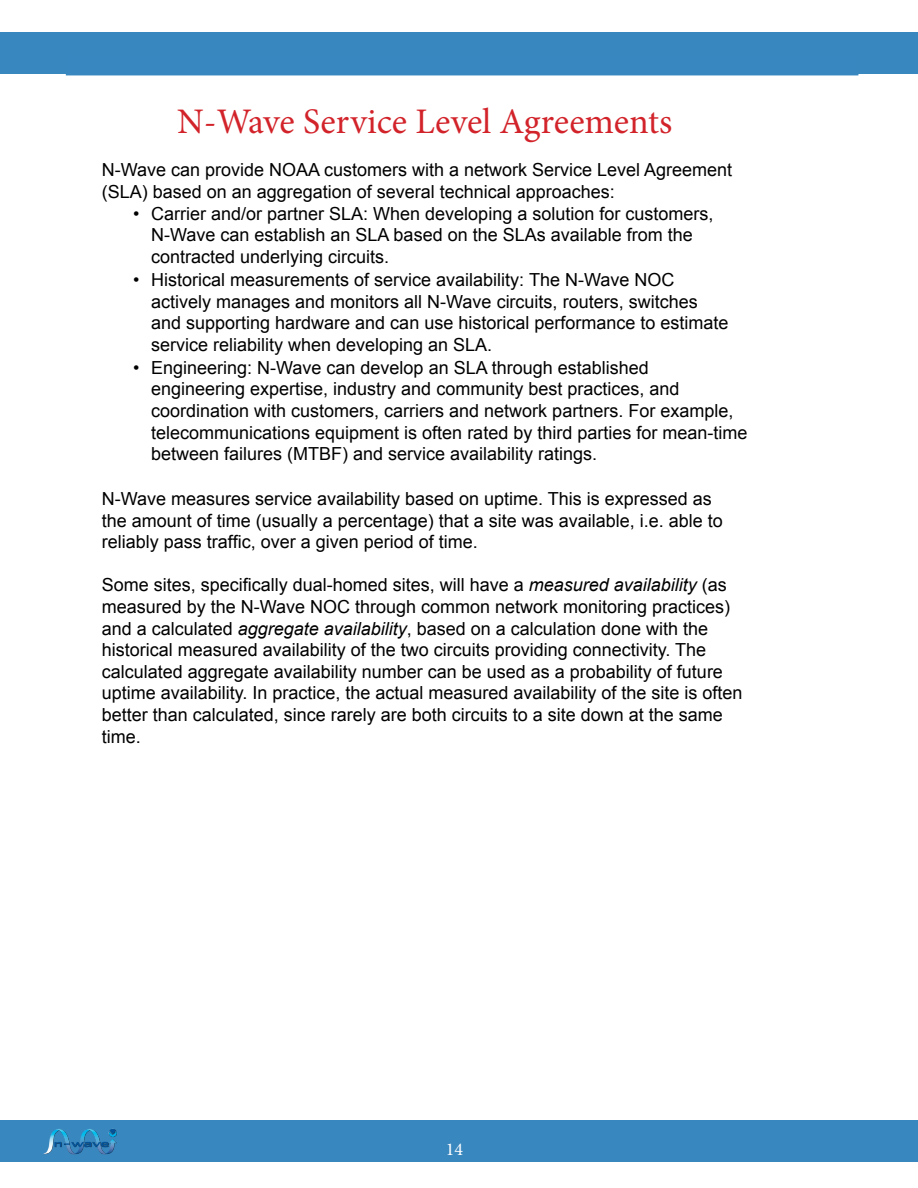
<style>
.page{position:relative;width:918px;height:1188px;background:#fff}
.page>*{position:absolute;margin:0;border:0;box-sizing:border-box;transform-origin:0 0}
.t1{font:36px "Minion Pro";color:#d2232a}
.t2{font:18px/21.6px "Arial";color:#000}
.t3{font:18px "Minion Pro";color:#fff}
.s1{font-style:italic}
</style>
<div class="page">
<div style="left:0;top:32px;width:917px;height:42px;background:#3987bf"></div>
<hr style="left:916px;top:32px;width:2px;height:42px;background:#3987bf">
<div style="left:0;top:1120px;width:918px;height:42px;background:#3987bf"></div>
<img style="left:43px;top:1128px;width:74px;height:27px">
<div style="left:66px;top:53px;width:792px;height:22px;background:#3887c0"></div>
<h1 class="t1" style="left:177px;top:98px;width:497px">N-Wave Service Level Agreements</h1>
<p class="t2" style="left:102px;top:160px;width:632px">N-Wave can provide NOAA customers with a network Service Level Agreement (SLA) based on an aggregation of several technical approaches:</p>
<p class="t2" style="left:151px;top:203px;width:564px;text-indent:-18px">• Carrier and/or partner SLA: When developing a solution for customers,<br>N-Wave can establish an SLA based on the SLAs available from the contracted underlying circuits.</p>
<p class="t2" style="left:151px;top:269px;width:579px;text-indent:-18px">• Historical measurements of service availability: The N-Wave NOC actively manages and monitors all N-Wave circuits, routers, switches and supporting hardware and can use historical performance to estimate service reliability when developing an SLA.</p>
<p class="t2" style="left:151px;top:357px;width:598px;text-indent:-18px">• Engineering: N-Wave can develop an SLA through established<br>engineering expertise, industry and community best practices, and coordination with customers, carriers and network partners. For example, telecommunications equipment is often rated by third parties for mean-time between failures (MTBF) and service availability ratings.</p>
<p class="t2" style="left:102px;top:488px;width:623px">N-Wave measures service availability based on uptime. This is expressed as the amount of time (usually a percentage) that a site was available, i.e. able to reliably pass traffic, over a given period of time.</p>
<p class="t2" style="left:102px;top:574px;width:642px">Some sites, specifically dual-homed sites, will have a <span class="s1">measured availability</span> (as measured by the N-Wave NOC through common network monitoring practices) and a calculated <span class="s1">aggregate availability</span>, based on a calculation done with the historical measured availability of the two circuits providing connectivity. The calculated aggregate availability number can be used as a probability of future uptime availability. In practice, the actual measured availability of the site is often better than calculated, since rarely are both circuits to a site down at the same time.</p>
<p class="t3" style="left:446px;top:1137px;width:19px">14</p>
</div>
